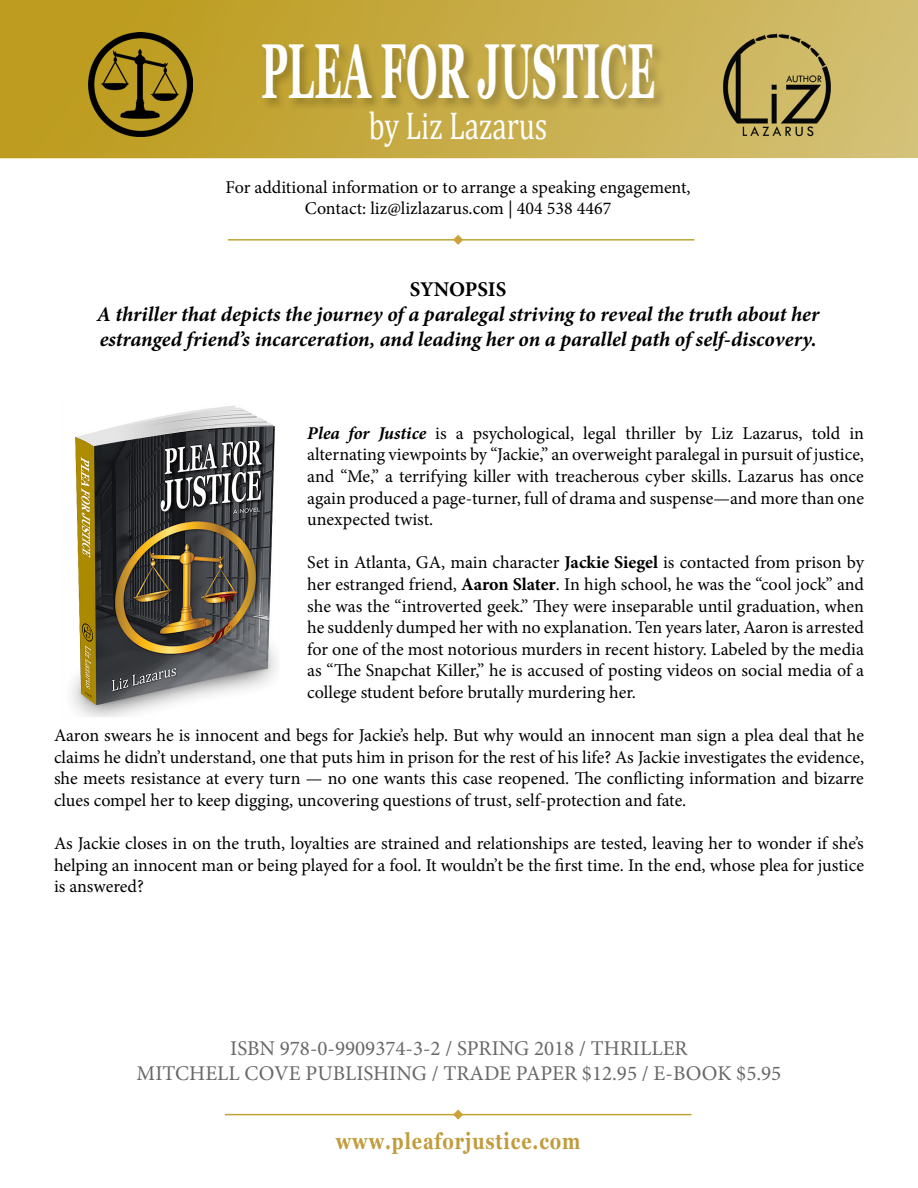
<style>
.page{position:relative;width:918px;height:1188px;background:#fff}
.page>*{position:absolute;margin:0;border:0;box-sizing:border-box;transform-origin:0 0}
.t1{font:700 78px "Georgia";color:#fff;scale:.49 1}
.t2{font:39px "Cambria";color:#fff;scale:.75 1}
.t3{font:700 22.5px "Georgia";letter-spacing:.05em;color:#c09c3d;scale:.8 1}
.t4{font:italic 700 21px/25.2px "Minion Pro";letter-spacing:-.005em;color:#000}
.t5{font:21px "Minion Pro";color:#696768}
.t6{font:700 21px "Minion Pro";letter-spacing:-.01em;color:#000}
.t7{font:18px/21.6px "Minion Pro";color:#000;text-align:justify}
.s1{font-size:76.5px}
.s2{font-weight:700;font-style:italic}
.s3{font-weight:700}
</style>
<div class="page">
<div style="left:0;top:0;width:918px;height:158px;background:linear-gradient(to right,#ba9817,#d3bf73)"></div>
<div style="left:260px;top:41px;width:406px;height:71px;background:#000;opacity:.25"></div>
<img style="left:71px;top:406px;width:206px;height:310px">
<img style="left:89px;top:33px;width:104px;height:103px">
<img style="left:719px;top:26px;width:117px;height:117px">
<hr style="left:228px;top:239px;width:466px;height:2px;background:#ae8c00">
<hr style="left:225px;top:1114px;width:466px;height:1px;background:#ae8c00">
<svg style="left:453px;top:235px;width:10px;height:10px"></svg>
<svg style="left:453px;top:1110px;width:10px;height:10px"></svg>
<p class="t1" style="left:261px;top:13px;width:805px">PLEA F<span class="s1">O</span>R JU<span class="s1">S</span>TI<span class="s1">C</span>E</p>
<p class="t2" style="left:369px;top:102px;width:240px">by Liz Lazarus</p>
<p class="t7" style="left:226px;top:176px;width:467px">For additional information or to arrange a speaking engagement,</p>
<p class="t7" style="left:305px;top:198px;width:308px">Contact: liz@lizlazarus.com | 404 538 4467</p>
<p class="t6" style="left:410px;top:274px;width:98px">SYNOPSIS</p>
<p class="t4" style="left:97px;top:301px;width:724px">A thriller that depicts the journey of a paralegal striving to reveal the truth about her estranged friend’s incarceration, and leading her on a parallel path of self-discovery.</p>
<p class="t7" style="left:307px;top:422px;width:558px"><span class="s2">Plea for Justice</span> is a psychological, legal thriller by Liz Lazarus, told in alternating viewpoints by “Jackie,” an overweight paralegal in pursuit of justice, and “Me,” a terrifying killer with treacherous cyber skills. Lazarus has once again produced a page-turner, full of drama and suspense—and more than one unexpected twist.</p>
<p class="t7" style="left:307px;top:552px;width:558px">Set in Atlanta, GA, main character <span class="s3">Jackie Siegel</span> is contacted from prison by her estranged friend, <span class="s3">Aaron Slater</span>. In high school, he was the “cool jock” and she was the “introverted geek.” They were inseparable until graduation, when he suddenly dumped her with no explanation. Ten years later, Aaron is arrested for one of the most notorious murders in recent history. Labeled by the media as “The Snapchat Killer,” he is accused of posting videos on social media of a college student before brutally murdering her.</p>
<p class="t7" style="left:54px;top:725px;width:812px">Aaron swears he is innocent and begs for Jackie’s help. But why would an innocent man sign a plea deal that he claims he didn’t understand, one that puts him in prison for the rest of his life? As Jackie investigates the evidence, she meets resistance at every turn — no one wants this case reopened. The conflicting information and bizarre clues compel her to keep digging, uncovering questions of trust, self-protection and fate.</p>
<p class="t7" style="left:54px;top:833px;width:812px">As Jackie closes in on the truth, loyalties are strained and relationships are tested, leaving her to wonder if she’s helping an innocent man or being played for a fool. It wouldn’t be the first time. In the end, whose plea for justice is answered?</p>
<p class="t5" style="left:230px;top:1034px;width:459px">ISBN 978-0-9909374-3-2 / SPRING 2018 / THRILLER</p>
<p class="t5" style="left:137px;top:1059px;width:646px">MITCHELL COVE PUBLISHING / TRADE PAPER $12.95 / E-BOOK $5.95</p>
<p class="t3" style="left:336px;top:1124px;width:307px">www.pleaforjustice.com</p>
</div>
